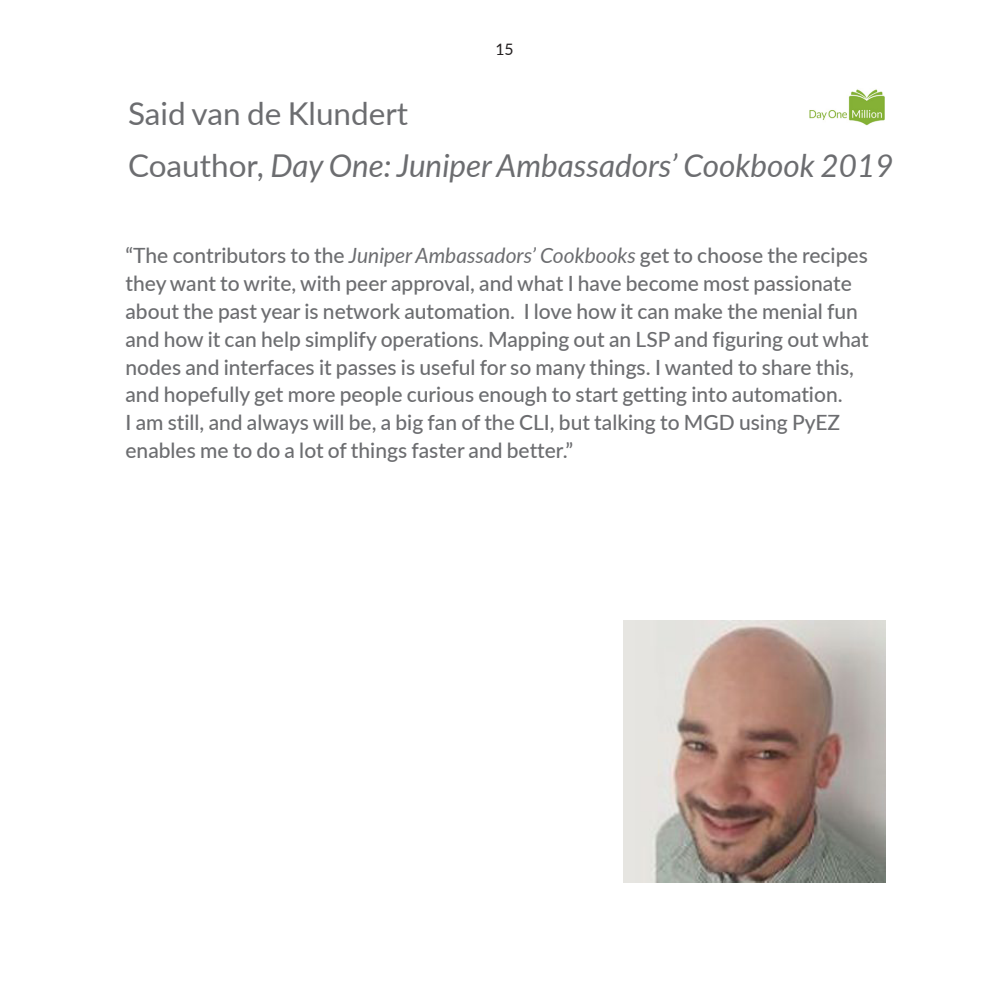
<style>
.page{position:relative;width:1008px;height:1008px;background:#fff}
.page>*{position:absolute;margin:0;border:0;box-sizing:border-box;transform-origin:0 0}
.t1{font:italic 31.5px/52.5px "Lato";color:#6c6d70}
.t2{font:500 21px/28px "Lato";color:#6c6d70}
.t3{font:15.75px "Lato";color:#231f20}
.s1{font-style:normal}
.s2{font-weight:400;font-style:italic}
</style>
<div class="page">
<img style="left:809px;top:89px;width:76px;height:37px">
<img style="left:623px;top:620px;width:262px;height:262px">
<p class="t3" style="left:495px;top:38px;width:20px">15</p>
<h1 class="t1" style="left:128px;top:86px;width:767px"><span class="s1">Said van de Klundert<br>Coauthor,</span> Day One: Juniper Ambassadors’ Cookbook 2019</h1>
<p class="t2" style="left:125px;top:240px;width:745px">“The contributors to the <span class="s2">Juniper Ambassadors’ Cookbooks</span> get to choose the recipes they want to write, with peer approval, and what I have become most passionate about the past year is network automation. I love how it can make the menial fun and how it can help simplify operations. Mapping out an LSP and figuring out what nodes and interfaces it passes is useful for so many things. I wanted to share this, and hopefully get more people curious enough to start getting into automation.<br>I am still, and always will be, a big fan of the CLI, but talking to MGD using PyEZ enables me to do a lot of things faster and better.”</p>
</div>
